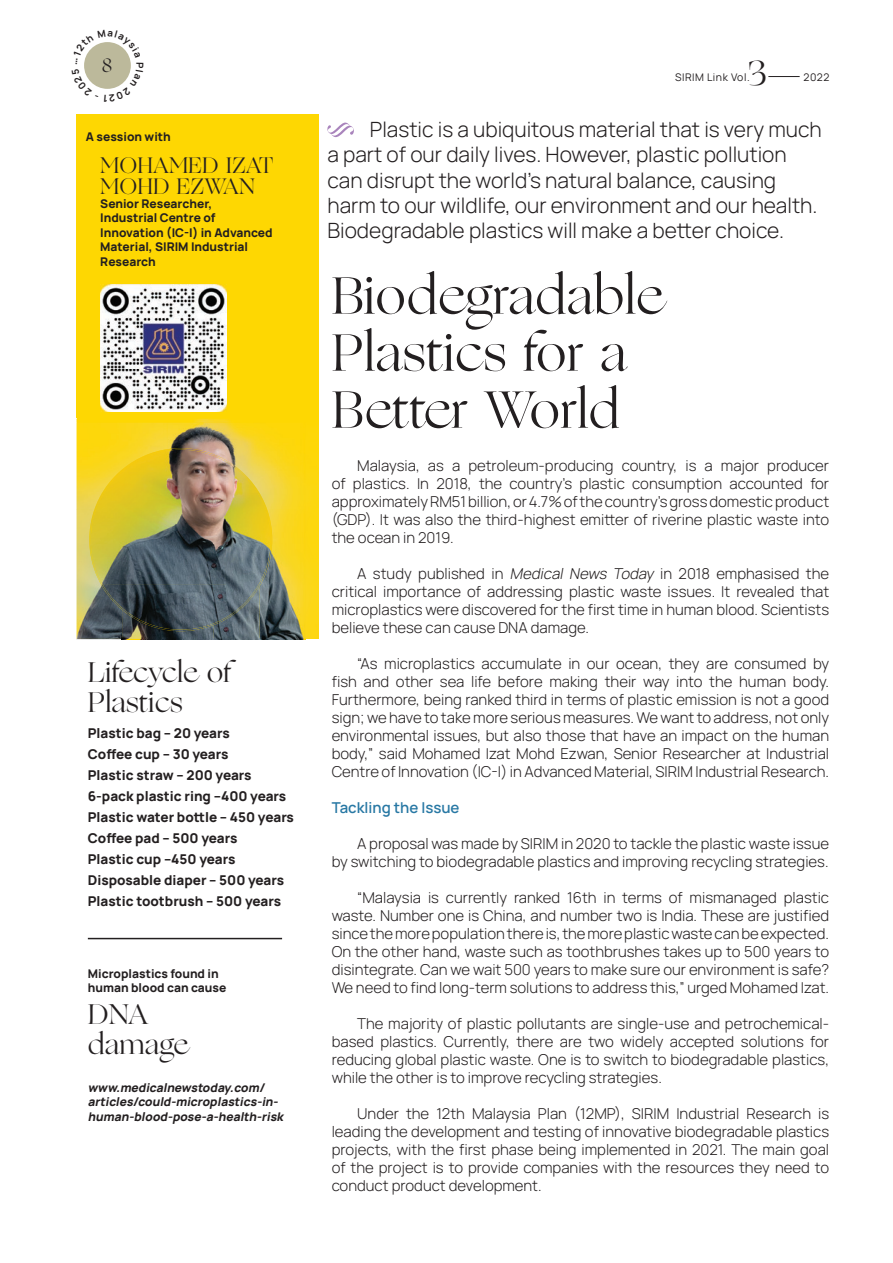
<style>
.page{position:relative;width:893px;height:1263px;background:#fff}
.page>*{position:absolute;margin:0;border:0;box-sizing:border-box;transform-origin:0 0}
.t1{font:52.5px/57px "Ogg";color:#231f20}
.t2{font:34.65px "Ogg";color:#231f20}
.t3{font:28.5px/30px "Ogg";color:#231f20}
.t4{font:22.5px/21px "Ogg";color:#231f20}
.t5{font:300 21px/25.2px "Manrope";color:#231f20}
.t6{font:19.2px "Ogg";color:#231f20}
.t7{font:300 15px/18px "Manrope";color:#231f20;text-align:justify}
.t8{font:600 15px "Manrope";color:#2878a4}
.t9{font:800 13.5px/21px "Manrope";color:#231f20}
.t10{font:800 12px/14.4px "Manrope";color:#231f20}
.t11{font:italic 800 12px/14.4px "Manrope";color:#231f20}
.t12{font:10.5px "Manrope";letter-spacing:.05em;color:#231f20}
.s1{font-style:italic}
</style>
<div class="page">
<hr style="left:768px;top:76px;width:32px;height:1px;background:#231f20">
<div style="left:77px;top:115px;width:242px;height:524px;background:#fed702"></div>
<svg style="left:327px;top:123px;width:27px;height:14px"></svg>
<img style="left:305px;top:470px;width:14px;height:169px">
<img style="left:100px;top:285px;width:127px;height:127px">
<img style="left:76px;top:419px;width:1px;height:220px">
<img style="left:193px;top:418px;width:38px;height:5px">
<img style="left:122px;top:639px;width:183px;height:1px">
<img style="left:77px;top:423px;width:91px;height:86px">
<img style="left:168px;top:423px;width:135px;height:43px">
<img style="left:271px;top:466px;width:34px;height:43px">
<img style="left:77px;top:509px;width:45px;height:130px">
<img style="left:260px;top:509px;width:45px;height:130px">
<img style="left:214px;top:619px;width:46px;height:20px">
<img style="left:122px;top:630px;width:92px;height:9px">
<img style="left:91px;top:450px;width:135px;height:135px">
<img style="left:260px;top:462px;width:11px;height:32px">
<img style="left:103px;top:585px;width:123px;height:45px">
<img style="left:102px;top:448px;width:158px;height:46px">
<img style="left:89px;top:494px;width:46px;height:125px">
<img style="left:226px;top:494px;width:46px;height:125px">
<img style="left:135px;top:617px;width:92px;height:14px">
<hr style="left:88px;top:938px;width:194px;height:1px;background:#231f20">
<svg style="left:84px;top:42px;width:47px;height:47px"></svg>
<p class="t6" style="left:102px;top:53px;width:13px">8</p>
<h2 class="t2" style="left:747px;top:49px;width:21px">3</h2>
<p class="t12" style="left:675px;top:70px;width:76px">SIRIM Link Vol.</p>
<p class="t12" style="left:803px;top:70px;width:27px">2022</p>
<p class="t10" style="left:86px;top:129px;width:86px">A session with</p>
<h3 class="t4" style="left:100px;top:154px;width:175px">MOHAMED IZAT<br>MOHD EZWAN</h3>
<p class="t10" style="left:100px;top:196px;width:174px">Senior Researcher,<br>Industrial Centre of<br>Innovation (IC-I) in Advanced<br>Material, SIRIM Industrial<br>Research</p>
<h3 class="t3" style="left:88px;top:657px;width:145px">Lifecycle of<br>Plastics</h3>
<p class="t9" style="left:88px;top:722px;width:208px">Plastic bag – 20 years<br>Coffee cup – 30 years<br>Plastic straw – 200 years<br>6-pack plastic ring –400 years<br>Plastic water bottle – 450 years<br>Coffee pad – 500 years<br>Plastic cup –450 years<br>Disposable diaper – 500 years<br>Plastic tootbrush – 500 years</p>
<p class="t10" style="left:88px;top:965px;width:140px">Microplastics found in human blood can cause</p>
<h3 class="t3" style="left:88px;top:999px;width:102px">DNA damage</h3>
<p class="t11" style="left:88px;top:1080px;width:200px">www.medicalnewstoday.com/ articles/could-microplastics-in&shy;human-blood-pose-a-health-risk</p>
<p class="t5" style="left:327px;top:116px;width:496px;text-indent:43px">Plastic is a ubiquitous material that is very much a part of our daily lives. However, plastic pollution can disrupt the world’s natural balance, causing harm to our wildlife, our environment and our health.<br>Biodegradable plastics will make a better choice.</p>
<h1 class="t1" style="left:332px;top:268px;width:333px">Biodegradable<br>Plastics for a<br>Better World</h1>
<p class="t7" style="left:332px;top:455px;width:499px;text-indent:26px">Malaysia, as a petroleum-producing country, is a major producer of plastics. In 2018, the country’s plastic consumption accounted for approximately RM51 billion, or 4.7% of the country’s gross domestic product (GDP). It was also the third-highest emitter of riverine plastic waste into the ocean in 2019.</p>
<p class="t7" style="left:332px;top:563px;width:499px;text-indent:26px">A study published in <span class="s1">Medical News Today</span> in 2018 emphasised the critical importance of addressing plastic waste issues. It revealed that microplastics were discovered for the first time in human blood. Scientists believe these can cause DNA damage.</p>
<p class="t7" style="left:332px;top:653px;width:499px;text-indent:26px">“As microplastics accumulate in our ocean, they are consumed by fish and other sea life before making their way into the human body.<br>Furthermore, being ranked third in terms of plastic emission is not a good sign; we have to take more serious measures. We want to address, not only environmental issues, but also those that have an impact on the human body,” said Mohamed Izat Mohd Ezwan, Senior Researcher at Industrial Centre of Innovation (IC-I) in Advanced Material, SIRIM Industrial Research.</p>
<p class="t8" style="left:332px;top:797px;width:129px">Tackling the Issue</p>
<p class="t7" style="left:332px;top:833px;width:499px;text-align:right">A proposal was made by SIRIM in 2020 to tackle the plastic waste issue<br>by switching to biodegradable plastics and improving recycling strategies.</p>
<p class="t7" style="left:332px;top:887px;width:499px;text-indent:26px">“Malaysia is currently ranked 16th in terms of mismanaged plastic waste. Number one is China, and number two is India. These are justified since the more population there is, the more plastic waste can be expected.<br>On the other hand, waste such as toothbrushes takes up to 500 years to disintegrate. Can we wait 500 years to make sure our environment is safe?<br>We need to find long-term solutions to address this,” urged Mohamed Izat.</p>
<p class="t7" style="left:332px;top:1013px;width:499px;text-indent:26px">The majority of plastic pollutants are single-use and petrochemical&shy;based plastics. Currently, there are two widely accepted solutions for reducing global plastic waste. One is to switch to biodegradable plastics, while the other is to improve recycling strategies.</p>
<p class="t7" style="left:332px;top:1103px;width:499px;text-indent:26px">Under the 12th Malaysia Plan (12MP), SIRIM Industrial Research is leading the development and testing of innovative biodegradable plastics projects, with the first phase being implemented in 2021. The main goal of the project is to provide companies with the resources they need to conduct product development.</p>
</div>
